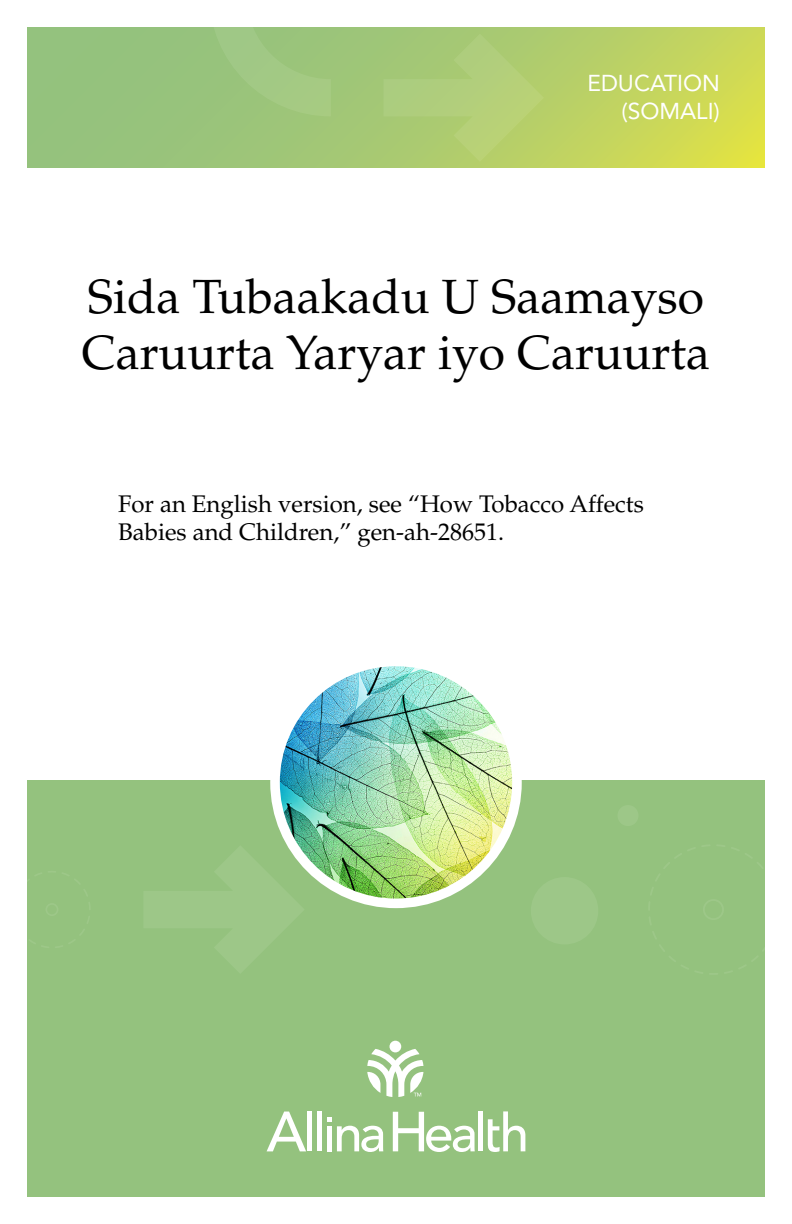
<style>
.page{position:relative;width:792px;height:1224px;background:#fff}
.page>*{position:absolute;margin:0;border:0;box-sizing:border-box;transform-origin:0 0}
.t1{font:48px/56px "Palatino";color:#000}
.t2{font:24px/28px "Palatino";color:#000}
.t3{font:22.8px/27.4px "Avenir LT Std";color:#fff;text-align:right}
</style>
<div class="page">
<div style="left:27px;top:780px;width:738px;height:417px;background:#94c27e"></div>
<svg style="left:27px;top:27px;width:738px;height:140px;background:#adcb6d"></svg>
<svg style="left:287px;top:845px;width:18px;height:24px"></svg>
<div style="left:617px;top:805px;width:22px;height:21px;background:#9dc788;border-radius:50%"></div>
<div style="left:531px;top:877px;width:67px;height:67px;background:#9dc788;border-radius:50%"></div>
<img style="left:275px;top:661px;width:242px;height:242px;border-radius:121px">
<div style="left:270px;top:657px;width:252px;height:251px;border:10px solid #fff;border-radius:50%"></div>
<svg style="left:384px;top:34px;width:160px;height:128px;background:#aecc74"></svg>
<svg style="left:209px;top:27px;width:145px;height:89px;background:#9dc57d"></svg>
<svg style="left:367px;top:1049px;width:56px;height:48px"></svg>
<div style="left:390px;top:1041px;width:11px;height:11px;background:#fff;border-radius:50%"></div>
<div style="left:307px;top:1111px;width:5px;height:40px;background:#fff"></div>
<div style="left:317px;top:1111px;width:5px;height:40px;background:#fff"></div>
<hr style="left:479px;top:1111px;width:4px;height:40px;background:#fff">
<svg style="left:488px;top:1111px;width:37px;height:41px"></svg>
<svg style="left:327px;top:1117px;width:56px;height:35px"></svg>
<svg style="left:267px;top:1112px;width:39px;height:39px"></svg>
<svg style="left:393px;top:1112px;width:82px;height:40px"></svg>
<p class="t3" style="left:588px;top:70px;width:134px">EDUCATION (SOMALI)</p>
<h1 class="t1" style="left:82px;top:270px;width:630px">Sida Tubaakadu U Saamayso<br>Caruurta Yaryar iyo Caruurta</h1>
<p class="t2" style="left:118px;top:491px;width:527px">For an English version, see “How Tobacco Affects<br>Babies and Children,” gen-ah-28651.</p>
</div>
